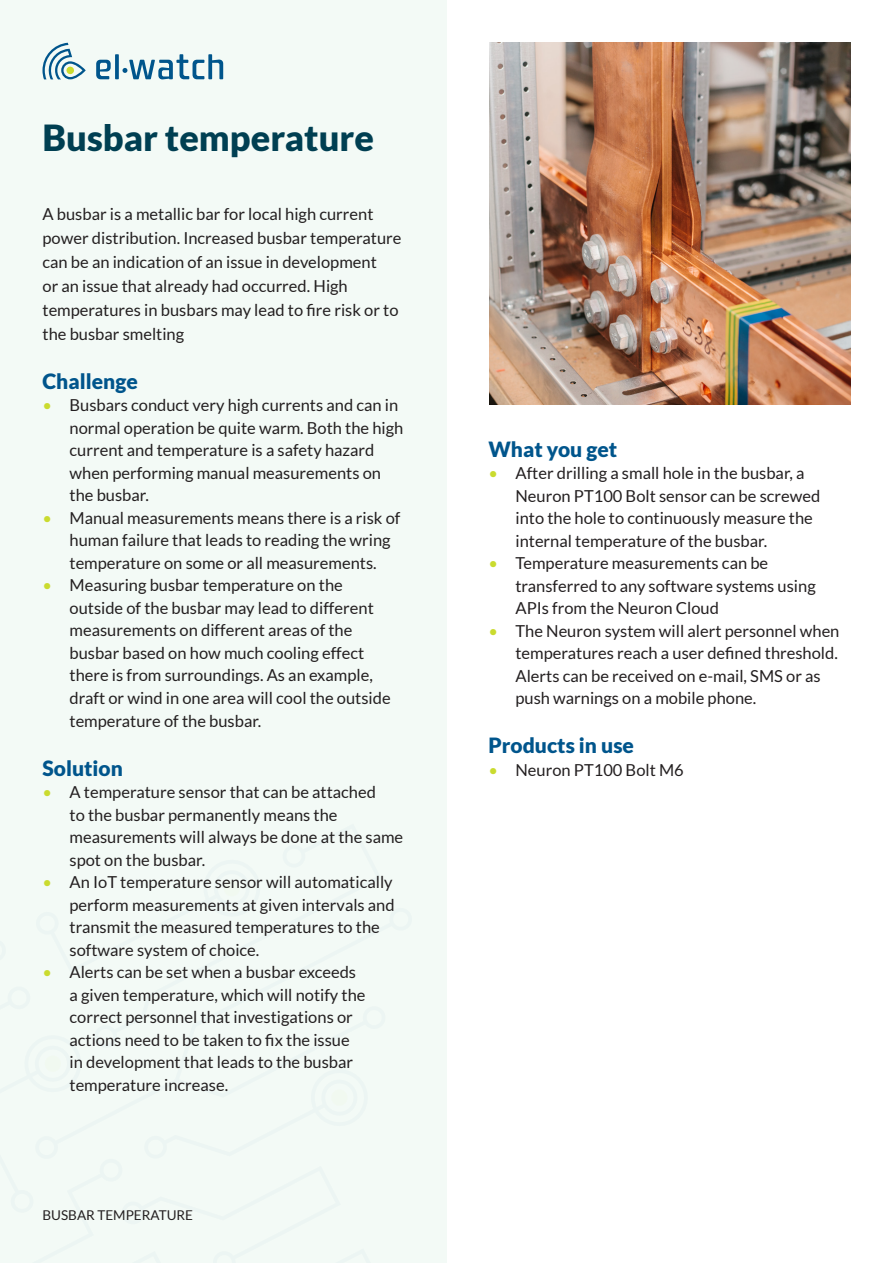
<style>
.page{position:relative;width:893px;height:1263px;background:#fff}
.page>*{position:absolute;margin:0;border:0;box-sizing:border-box;transform-origin:0 0}
.Tittel{font:900 36px "Lato";color:#003f52}
.Overskrift_2{font:900 21px "Lato";color:#00558c}
.Ingress{font:16.5px/22.5px "Lato";color:#231f20}
.t1{font:13.5px "Lato";color:#231f20}
.s1{color:#cadb2f}
</style>
<div class="page">
<div style="left:0;top:0;width:446px;height:1263px;background:#f3faf6"></div>
<svg style="left:42px;top:43px;width:44px;height:36px"></svg>
<svg style="left:96px;top:60px;width:15px;height:19px"></svg>
<svg style="left:115px;top:54px;width:4px;height:25px"></svg>
<svg style="left:122px;top:54px;width:101px;height:25px"></svg>
<img style="left:489px;top:43px;width:362px;height:361px">
<p class="Tittel" style="left:43px;top:116px;width:333px">Busbar temperature</p>
<p class="Ingress" style="left:43px;top:202px;width:361px;line-height:24px">A busbar is a metallic bar for local high current power distribution. Increased busbar temperature can be an indication of an issue in development<br>or an issue that already had occurred. High temperatures in busbars may lead to fire risk or to the busbar smelting</p>
<p class="Overskrift_2" style="left:43px;top:369px;width:97px">Challenge</p>
<p class="Ingress" style="left:70px;top:394px;width:335px;text-indent:-27px"><span class="s1">•</span> Busbars conduct very high currents and can in normal operation be quite warm. Both the high current and temperature is a safety hazard when performing manual measurements on the busbar.</p>
<p class="Ingress" style="left:70px;top:507px;width:332px;text-indent:-27px"><span class="s1">•</span> Manual measurements means there is a risk of human failure that leads to reading the wring temperature on some or all measurements.</p>
<p class="Ingress" style="left:70px;top:574px;width:323px;text-indent:-27px"><span class="s1">•</span> Measuring busbar temperature on the outside of the busbar may lead to different measurements on different areas of the busbar based on how much cooling effect there is from surroundings. As an example, draft or wind in one area will cool the outside temperature of the busbar.</p>
<p class="Overskrift_2" style="left:43px;top:756px;width:82px">Solution</p>
<p class="Ingress" style="left:70px;top:781px;width:335px;text-indent:-27px"><span class="s1">•</span> A temperature sensor that can be attached<br>to the busbar permanently means the measurements will always be done at the same spot on the busbar.</p>
<p class="Ingress" style="left:70px;top:871px;width:327px;text-indent:-27px"><span class="s1">•</span> An IoT temperature sensor will automatically perform measurements at given intervals and transmit the measured temperatures to the software system of choice.</p>
<p class="Ingress" style="left:70px;top:961px;width:298px;text-indent:-27px"><span class="s1">•</span> Alerts can be set when a busbar exceeds a given temperature, which will notify the correct personnel that investigations or actions need to be taken to fix the issue in development that leads to the busbar temperature increase.</p>
<p class="t1" style="left:43px;top:1208px;width:152px">BUSBAR TEMPERATURE</p>
<p class="Overskrift_2" style="left:488px;top:437px;width:130px">What you get</p>
<p class="Ingress" style="left:515px;top:462px;width:306px;text-indent:-27px"><span class="s1">•</span> After drilling a small hole in the busbar, a Neuron PT100 Bolt sensor can be screwed into the hole to continuously measure the internal temperature of the busbar.</p>
<p class="Ingress" style="left:515px;top:552px;width:302px;text-indent:-27px"><span class="s1">•</span> Temperature measurements can be transferred to any software systems using<br>APIs from the Neuron Cloud</p>
<p class="Ingress" style="left:515px;top:619px;width:326px;text-indent:-27px"><span class="s1">•</span> The Neuron system will alert personnel when temperatures reach a user defined threshold.<br>Alerts can be received on e-mail, SMS or as push warnings on a mobile phone.</p>
<p class="Overskrift_2" style="left:488px;top:733px;width:147px">Products in use</p>
<p class="Ingress" style="left:488px;top:759px;width:197px"><span class="s1">•</span> Neuron PT100 Bolt M6</p>
</div>
